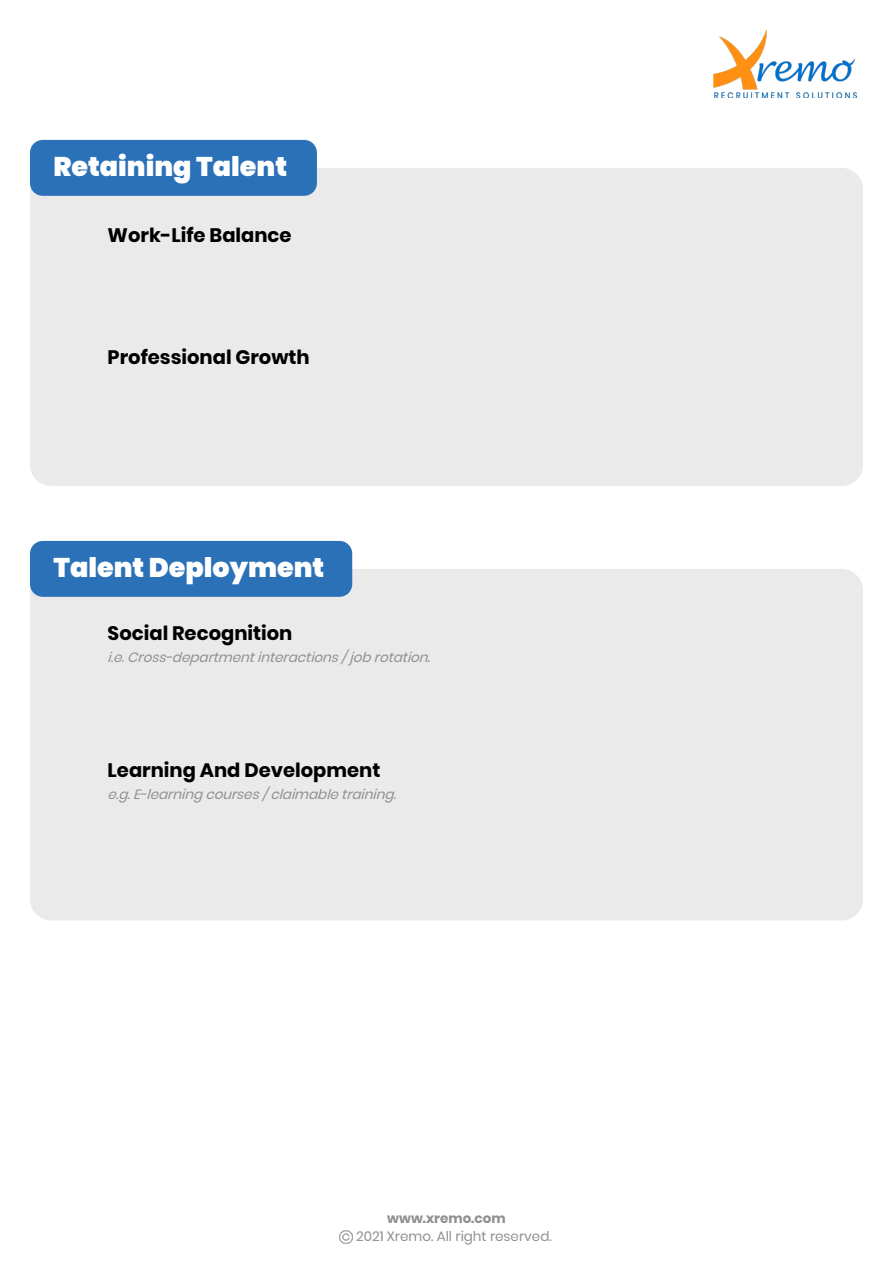
<style>
.page{position:relative;width:893px;height:1263px;background:#fff}
.page>*{position:absolute;margin:0;border:0;box-sizing:border-box;transform-origin:0 0}
.t1{font:900 27px "Poppins";color:#fff}
.t2{font:700 19.5px "Poppins";color:#000}
.t3{font:italic 13.5px "Poppins";color:#908f8e}
.t4{font:13.5px "Poppins";color:#908f8e}
.t5{font:700 13.5px "Poppins";color:#908f8e}
</style>
<div class="page">
<img style="left:713px;top:30px;width:144px;height:68px">
<svg style="left:339px;top:1231px;width:13px;height:12px"></svg>
<div style="left:30px;top:168px;width:833px;height:318px;background:#eaeaea;border-radius:21px"></div>
<div style="left:30px;top:140px;width:287px;height:56px;background:#2b71b8;border-radius:13px"></div>
<div style="left:30px;top:569px;width:833px;height:351px;background:#eaeaea;border-radius:21px"></div>
<div style="left:30px;top:541px;width:322px;height:56px;background:#2b71b8;border-radius:13px"></div>
<h1 class="t1" style="left:53px;top:151px;width:235px">Retaining Talent</h1>
<h2 class="t2" style="left:108px;top:224px;width:185px">Work-Life Balance</h2>
<h2 class="t2" style="left:108px;top:346px;width:204px">Professional Growth</h2>
<h1 class="t1" style="left:53px;top:552px;width:272px">Talent Deployment</h1>
<h2 class="t2" style="left:108px;top:622px;width:186px">Social Recognition</h2>
<p class="t3" style="left:108px;top:649px;width:330px">i.e.Cross-departmentinteractions/jobrotation.</p>
<h2 class="t2" style="left:108px;top:759px;width:274px">Learning And Development</h2>
<p class="t3" style="left:108px;top:786px;width:296px">e.g.E-learningcourses/claimabletraining.</p>
<p class="t5" style="left:387px;top:1210px;width:120px">www.xremo.com</p>
<p class="t4" style="left:356px;top:1229px;width:197px">2021 Xremo. All right reserved.</p>
</div>
